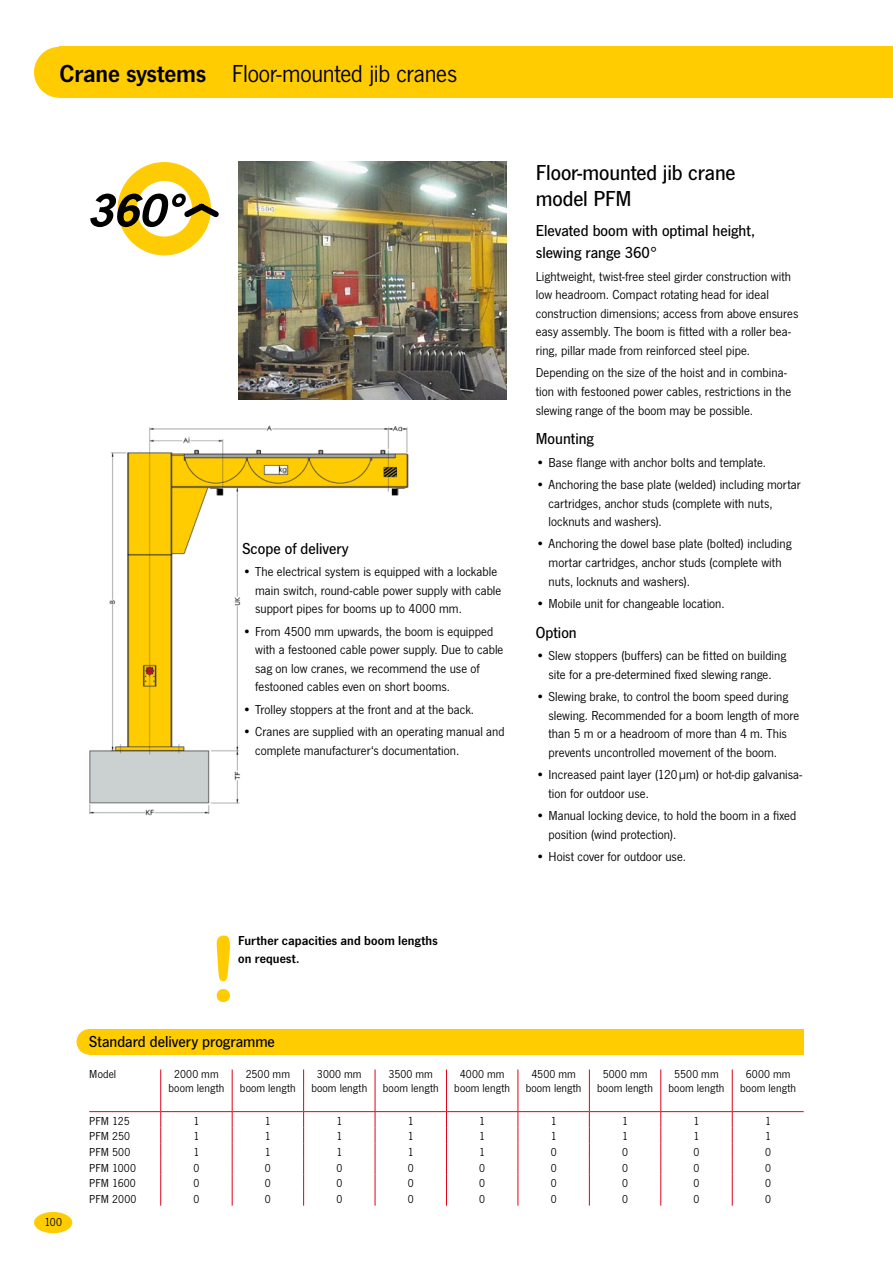
<style>
.page{position:relative;width:893px;height:1263px;background:#fff}
.page>*{position:absolute;margin:0;border:0;box-sizing:border-box;transform-origin:0 0}
.t1{font:90px "Arial Rounded MT Bold";color:#fecc00}
.t2{font:25.5px "News Got T";letter-spacing:-.01em;color:#000}
.t3{font:500 22.5px/26.1px "News Got T";letter-spacing:-.005em;color:#000}
.t4{font:500 16.5px/22.4px "News Got T";color:#000}
.t5{font:13.5px/18.6px "News Got T";letter-spacing:.005em;color:#000}
.t6{font:600 13.5px/18.6px "News Got T";letter-spacing:.01em;color:#000}
.t7{font:12px/14.9px "News Got T";letter-spacing:.01em;color:#000;text-align:center}
.s1{font-weight:600}
</style>
<div class="page">
<div style="left:60px;top:47px;width:833px;height:51px;background:#fecc00"></div>
<svg style="left:34px;top:47px;width:26px;height:51px"></svg>
<div style="left:34px;top:1212px;width:38px;height:21px;background:#fecc00;border-radius:50%"></div>
<img style="left:89px;top:425px;width:320px;height:391px">
<div style="left:89px;top:1029px;width:715px;height:25px;background:#fecc00"></div>
<svg style="left:77px;top:1029px;width:12px;height:25px"></svg>
<img style="left:238px;top:162px;width:268px;height:238px">
<svg style="left:90px;top:163px;width:129px;height:92px"></svg>
<hr style="left:160px;top:1069px;width:1px;height:42px;background:#e2001a">
<hr style="left:232px;top:1069px;width:1px;height:42px;background:#e2001a">
<hr style="left:303px;top:1069px;width:1px;height:42px;background:#e2001a">
<hr style="left:375px;top:1069px;width:1px;height:42px;background:#e2001a">
<hr style="left:446px;top:1069px;width:1px;height:42px;background:#e2001a">
<hr style="left:518px;top:1069px;width:1px;height:42px;background:#e2001a">
<hr style="left:589px;top:1069px;width:1px;height:42px;background:#e2001a">
<hr style="left:660px;top:1069px;width:1px;height:42px;background:#e2001a">
<hr style="left:732px;top:1069px;width:1px;height:42px;background:#e2001a">
<hr style="left:89px;top:1111px;width:72px;height:1px;background:#e2001a">
<hr style="left:161px;top:1111px;width:71px;height:1px;background:#e2001a">
<hr style="left:232px;top:1111px;width:72px;height:1px;background:#e2001a">
<hr style="left:304px;top:1111px;width:71px;height:1px;background:#e2001a">
<hr style="left:375px;top:1111px;width:71px;height:1px;background:#e2001a">
<hr style="left:446px;top:1111px;width:72px;height:1px;background:#e2001a">
<hr style="left:518px;top:1111px;width:71px;height:1px;background:#e2001a">
<hr style="left:589px;top:1111px;width:72px;height:1px;background:#e2001a">
<hr style="left:661px;top:1111px;width:71px;height:1px;background:#e2001a">
<hr style="left:732px;top:1111px;width:72px;height:1px;background:#e2001a">
<svg style="left:160px;top:1112px;width:1px;height:94px"></svg>
<svg style="left:232px;top:1112px;width:1px;height:94px"></svg>
<svg style="left:303px;top:1112px;width:1px;height:94px"></svg>
<svg style="left:375px;top:1112px;width:1px;height:94px"></svg>
<svg style="left:446px;top:1112px;width:1px;height:94px"></svg>
<svg style="left:518px;top:1112px;width:1px;height:94px"></svg>
<svg style="left:589px;top:1112px;width:1px;height:94px"></svg>
<svg style="left:660px;top:1112px;width:1px;height:94px"></svg>
<svg style="left:732px;top:1112px;width:1px;height:94px"></svg>
<h2 class="t2" style="left:60px;top:59px;width:399px"><span class="s1">Crane systems</span> Floor-mounted jib cranes</h2>
<p class="t4" style="left:242px;top:537px;width:108px">Scope of delivery</p>
<p class="t5" style="left:255px;top:562px;width:248px;text-indent:-13px">• The electrical system is equipped with a lockable main switch, round-cable power supply with cable support pipes for booms up to 4000 mm.</p>
<p class="t5" style="left:255px;top:621px;width:250px;text-indent:-13px">• From 4500 mm upwards, the boom is equipped with a festooned cable power supply. Due to cable sag on low cranes, we recommend the use of festooned cables even on short booms.</p>
<p class="t5" style="left:242px;top:699px;width:233px">• Trolley stoppers at the front and at the back.</p>
<p class="t5" style="left:255px;top:722px;width:251px;text-indent:-13px">• Cranes are supplied with an operating manual and complete manufacturer‘s documentation.</p>
<h1 class="t1" style="left:208px;top:916px;width:31px">!</h1>
<p class="t6" style="left:238px;top:930px;width:201px">Further capacities and boom lengths on request.</p>
<h3 class="t3" style="left:536px;top:159px;width:201px">Floor-mounted jib crane model PFM</h3>
<p class="t4" style="left:536px;top:219px;width:221px">Elevated boom with optimal height, slewing range 360°</p>
<p class="t5" style="left:536px;top:266px;width:264px">Lightweight, twist-free steel girder construction with low headroom. Compact rotating head for ideal construction dimensions; access from above ensures easy assembly. The boom is fitted with a roller bea&shy;ring, pillar made from reinforced steel pipe.</p>
<p class="t5" style="left:536px;top:363px;width:257px">Depending on the size of the hoist and in combina&shy;tion with festooned power cables, restrictions in the slewing range of the boom may be possible.</p>
<p class="t4" style="left:536px;top:427px;width:60px">Mounting</p>
<p class="t5" style="left:536px;top:452px;width:232px">• Base flange with anchor bolts and template.</p>
<p class="t5" style="left:549px;top:475px;width:254px;text-indent:-13px">• Anchoring the base plate (welded) including mortar cartridges, anchor studs (complete with nuts, locknuts and washers).</p>
<p class="t5" style="left:549px;top:534px;width:244px;text-indent:-13px">• Anchoring the dowel base plate (bolted) including mortar cartridges, anchor studs (complete with nuts, locknuts and washers).</p>
<p class="t5" style="left:536px;top:594px;width:190px">• Mobile unit for changeable location.</p>
<p class="t4" style="left:536px;top:621px;width:43px">Option</p>
<p class="t5" style="left:536px;top:646px;width:252px;text-align:center">• Slew stoppers (buffers) can be fitted on building site for a pre-determined fixed slewing range.</p>
<p class="t5" style="left:549px;top:687px;width:252px;text-indent:-13px">• Slewing brake, to control the boom speed during slewing. Recommended for a boom length of more than 5 m or a headroom of more than 4 m. This prevents uncontrolled movement of the boom.</p>
<p class="t5" style="left:549px;top:765px;width:255px;text-indent:-13px">• Increased paint layer (120 µm) or hot-dip galvanisa&shy;tion for outdoor use.</p>
<p class="t5" style="left:549px;top:806px;width:249px;text-indent:-13px">• Manual locking device, to hold the boom in a fixed position (wind protection).</p>
<p class="t5" style="left:536px;top:847px;width:152px">• Hoist cover for outdoor use.</p>
<p class="t7" style="left:44px;top:1214px;width:19px">100</p>
<p class="t4" style="left:89px;top:1030px;width:187px">Standard delivery programme</p>
<p class="t7" style="left:89px;top:1066px;width:28px">Model</p>
<p class="t7" style="left:169px;top:1066px;width:57px">2000 mm boom length</p>
<p class="t7" style="left:240px;top:1066px;width:57px">2500 mm boom length</p>
<p class="t7" style="left:311px;top:1066px;width:57px">3000 mm boom length</p>
<p class="t7" style="left:383px;top:1066px;width:57px">3500 mm boom length</p>
<p class="t7" style="left:454px;top:1066px;width:57px">4000 mm boom length</p>
<p class="t7" style="left:526px;top:1066px;width:57px">4500 mm boom length</p>
<p class="t7" style="left:597px;top:1066px;width:57px">5000 mm boom length</p>
<p class="t7" style="left:669px;top:1066px;width:57px">5500 mm boom length</p>
<p class="t7" style="left:740px;top:1066px;width:57px">6000 mm boom length</p>
<p class="t7" style="left:89px;top:1113px;width:42px">PFM 125</p>
<p class="t7" style="left:193px;top:1113px;width:7px">1</p>
<p class="t7" style="left:265px;top:1113px;width:7px">1</p>
<p class="t7" style="left:336px;top:1113px;width:7px">1</p>
<p class="t7" style="left:408px;top:1113px;width:7px">1</p>
<p class="t7" style="left:479px;top:1113px;width:7px">1</p>
<p class="t7" style="left:551px;top:1113px;width:7px">1</p>
<p class="t7" style="left:622px;top:1113px;width:7px">1</p>
<p class="t7" style="left:694px;top:1113px;width:7px">1</p>
<p class="t7" style="left:765px;top:1113px;width:7px">1</p>
<p class="t7" style="left:89px;top:1129px;width:42px">PFM 250</p>
<p class="t7" style="left:193px;top:1129px;width:7px">1</p>
<p class="t7" style="left:265px;top:1129px;width:7px">1</p>
<p class="t7" style="left:336px;top:1129px;width:7px">1</p>
<p class="t7" style="left:408px;top:1129px;width:7px">1</p>
<p class="t7" style="left:479px;top:1129px;width:7px">1</p>
<p class="t7" style="left:551px;top:1129px;width:7px">1</p>
<p class="t7" style="left:622px;top:1129px;width:7px">1</p>
<p class="t7" style="left:694px;top:1129px;width:7px">1</p>
<p class="t7" style="left:765px;top:1129px;width:7px">1</p>
<p class="t7" style="left:89px;top:1144px;width:43px">PFM 500</p>
<p class="t7" style="left:193px;top:1144px;width:7px">1</p>
<p class="t7" style="left:265px;top:1144px;width:7px">1</p>
<p class="t7" style="left:336px;top:1144px;width:7px">1</p>
<p class="t7" style="left:408px;top:1144px;width:7px">1</p>
<p class="t7" style="left:479px;top:1144px;width:7px">1</p>
<p class="t7" style="left:551px;top:1144px;width:7px">0</p>
<p class="t7" style="left:622px;top:1144px;width:7px">0</p>
<p class="t7" style="left:694px;top:1144px;width:7px">0</p>
<p class="t7" style="left:765px;top:1144px;width:7px">0</p>
<p class="t7" style="left:89px;top:1160px;width:48px">PFM 1000</p>
<p class="t7" style="left:193px;top:1160px;width:7px">0</p>
<p class="t7" style="left:265px;top:1160px;width:7px">0</p>
<p class="t7" style="left:336px;top:1160px;width:7px">0</p>
<p class="t7" style="left:408px;top:1160px;width:7px">0</p>
<p class="t7" style="left:479px;top:1160px;width:7px">0</p>
<p class="t7" style="left:551px;top:1160px;width:7px">0</p>
<p class="t7" style="left:622px;top:1160px;width:7px">0</p>
<p class="t7" style="left:694px;top:1160px;width:7px">0</p>
<p class="t7" style="left:765px;top:1160px;width:7px">0</p>
<p class="t7" style="left:89px;top:1175px;width:48px">PFM 1600</p>
<p class="t7" style="left:193px;top:1175px;width:7px">0</p>
<p class="t7" style="left:265px;top:1175px;width:7px">0</p>
<p class="t7" style="left:336px;top:1175px;width:7px">0</p>
<p class="t7" style="left:408px;top:1175px;width:7px">0</p>
<p class="t7" style="left:479px;top:1175px;width:7px">0</p>
<p class="t7" style="left:551px;top:1175px;width:7px">0</p>
<p class="t7" style="left:622px;top:1175px;width:7px">0</p>
<p class="t7" style="left:694px;top:1175px;width:7px">0</p>
<p class="t7" style="left:765px;top:1175px;width:7px">0</p>
<p class="t7" style="left:89px;top:1191px;width:49px">PFM 2000</p>
<p class="t7" style="left:193px;top:1191px;width:7px">0</p>
<p class="t7" style="left:265px;top:1191px;width:7px">0</p>
<p class="t7" style="left:336px;top:1191px;width:7px">0</p>
<p class="t7" style="left:408px;top:1191px;width:7px">0</p>
<p class="t7" style="left:479px;top:1191px;width:7px">0</p>
<p class="t7" style="left:551px;top:1191px;width:7px">0</p>
<p class="t7" style="left:622px;top:1191px;width:7px">0</p>
<p class="t7" style="left:694px;top:1191px;width:7px">0</p>
<p class="t7" style="left:765px;top:1191px;width:7px">0</p>
</div>
